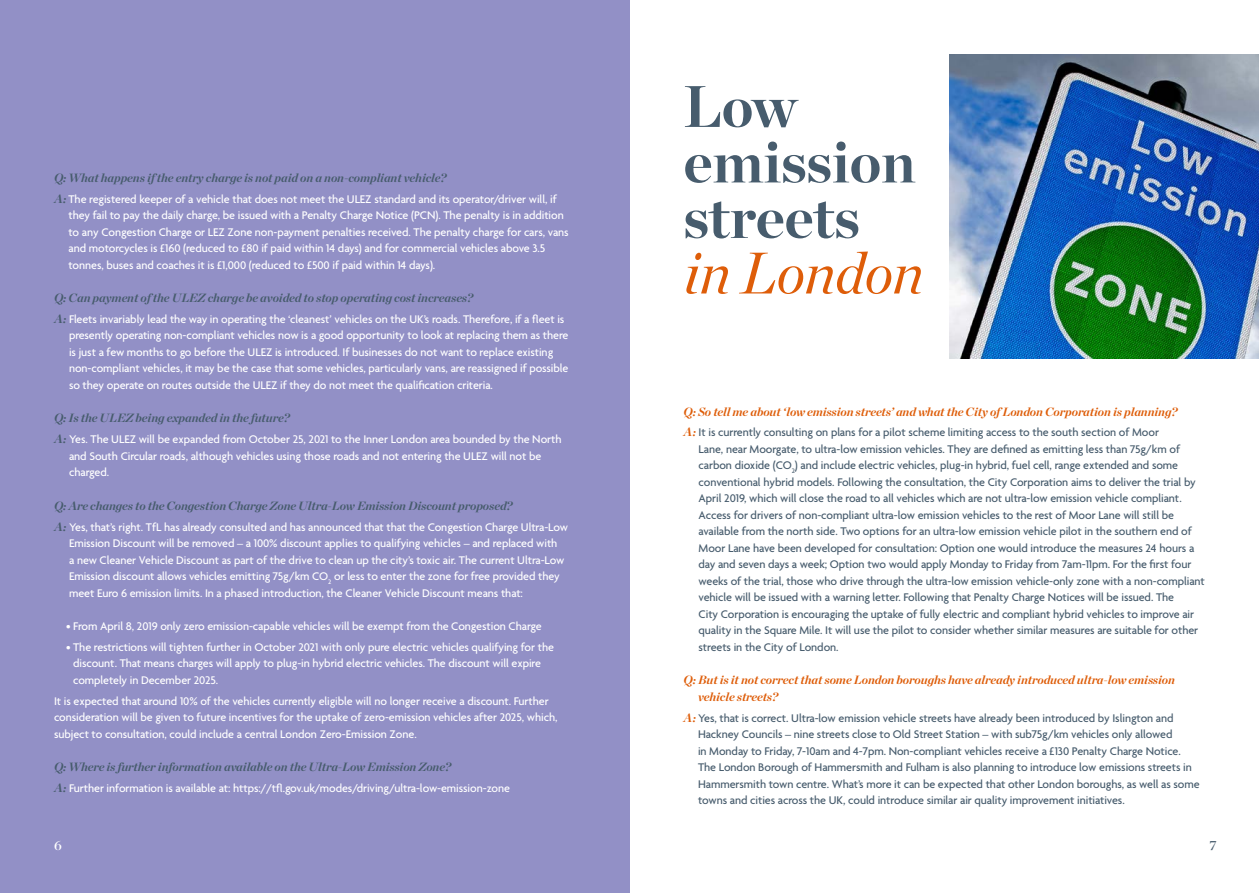
<style>
.page{position:relative;width:1259px;height:893px;background:#fff}
.page>*{position:absolute;margin:0;border:0;box-sizing:border-box;transform-origin:0 0}
.t1{font:700 58.5px/55.5px "Chronicle Display";letter-spacing:-.005em;color:#475c6d}
.t2{font:italic 58.5px "Chronicle Display";letter-spacing:-.005em;color:#de5d09}
.t3{font:13.5px "Chronicle Display Semi";color:#fff}
.t4{font:13.5px "Chronicle Display Semi";color:#475c6d}
.t5{font:500 12px/16.5px "Agenda";letter-spacing:-.005em;color:#fff}
.t6{font:500 12px/16.5px "Agenda";letter-spacing:-.005em;color:#475c6d}
.t7{font:italic 700 12px "Chronicle Display";letter-spacing:-.005em;color:#475c6d}
.t8{font:italic 700 12px/16.5px "Chronicle Display";letter-spacing:-.005em;color:#de5d09}
.s1{font-family:"Chronicle Display";font-weight:700;font-style:italic;color:#475c6d}
.s2{font-family:"Chronicle Display";font-weight:700;font-style:italic;color:#de5d09}
</style>
<div class="page">
<div style="left:0;top:0;width:629px;height:893px;background:#9290c6"></div>
<img style="left:950px;top:54px;width:309px;height:305px">
<p class="t7" style="left:54px;top:168px;width:394px">Q: What happens if the entry charge is not paid on a non-compliant vehicle?</p>
<p class="t5" style="left:68px;top:191px;width:502px;text-indent:-14px"><span class="s1">A:</span> The registered keeper of a vehicle that does not meet the ULEZ standard and its operator/driver will, if they fail to pay the daily charge, be issued with a Penalty Charge Notice (PCN). The penalty is in addition to any Congestion Charge or LEZ Zone non-payment penalties received. The penalty charge for cars, vans and motorcycles is £160 (reduced to £80 if paid within 14 days) and for commercial vehicles above 3.5 tonnes, buses and coaches it is £1,000 (reduced to £500 if paid within 14 days).</p>
<p class="t7" style="left:54px;top:288px;width:421px">Q: Can payment of the ULEZ charge be avoided to stop operating cost increases?</p>
<p class="t5" style="left:69px;top:312px;width:501px;text-indent:-15px"><span class="s1">A:</span> Fleets invariably lead the way in operating the ‘cleanest’ vehicles on the UK’s roads. Therefore, if a fleet is presently operating non-compliant vehicles now is a good opportunity to look at replacing them as there is just a few months to go before the ULEZ is introduced. If businesses do not want to replace existing non-compliant vehicles, it may be the case that some vehicles, particularly vans, are reassigned if possible so they operate on routes outside the ULEZ if they do not meet the qualification criteria.</p>
<p class="t7" style="left:54px;top:408px;width:237px">Q: Is the ULEZ being expanded in the future?</p>
<p class="t5" style="left:69px;top:432px;width:494px;text-indent:-15px"><span class="s1">A:</span> Yes. The ULEZ will be expanded from October 25, 2021 to the Inner London area bounded by the North and South Circular roads, although vehicles using those roads and not entering the ULEZ will not be charged.</p>
<p class="t7" style="left:54px;top:496px;width:460px">Q: Are changes to the Congestion Charge Zone Ultra-Low Emission Discount proposed?</p>
<p class="t5" style="left:69px;top:519px;width:500px;text-indent:-15px"><span class="s1">A:</span> Yes, that’s right. TfL has already consulted and has announced that that the Congestion Charge Ultra-Low Emission Discount will be removed – a 100% discount applies to qualifying vehicles – and replaced with<br>a new Cleaner Vehicle Discount as part of the drive to clean up the city’s toxic air. The current Ultra-Low Emission discount allows vehicles emitting 75g/km CO<sub>2</sub> or less to enter the zone for free provided they meet Euro 6 emission limits. In a phased introduction, the Cleaner Vehicle Discount means that:</p>
<p class="t5" style="left:66px;top:619px;width:477px">• From April 8, 2019 only zero emission-capable vehicles will be exempt from the Congestion Charge</p>
<p class="t5" style="left:73px;top:639px;width:482px;text-indent:-7px">• The restrictions will tighten further in October 2021 with only pure electric vehicles qualifying for the discount. That means charges will apply to plug-in hybrid electric vehicles. The discount will expire completely in December 2025.</p>
<p class="t5" style="left:54px;top:693px;width:505px">It is expected that around 10% of the vehicles currently eligible will no longer receive a discount. Further consideration will be given to future incentives for the uptake of zero-emission vehicles after 2025, which, subject to consultation, could include a central London Zero-Emission Zone.</p>
<p class="t7" style="left:54px;top:757px;width:398px">Q: Where is further information available on the Ultra-Low Emission Zone?</p>
<p class="t5" style="left:54px;top:780px;width:457px"><span class="s1">A:</span> Further information is available at: https://tfl.gov.uk/modes/driving/ultra-low-emission-zone</p>
<h1 class="t1" style="left:683px;top:75px;width:234px">Low emission streets</h1>
<h1 class="t2" style="left:683px;top:227px;width:241px">in London</h1>
<p class="t8" style="left:683px;top:402px;width:495px">Q: So tell me about ‘low emission streets’ and what the City of London Corporation is planning?</p>
<p class="t6" style="left:698px;top:425px;width:508px;text-indent:-15px"><span class="s2">A:</span> It is currently consulting on plans for a pilot scheme limiting access to the south section of Moor<br>Lane, near Moorgate, to ultra-low emission vehicles. They are defined as emitting less than 75g/km of carbon dioxide (CO<sub>2</sub>) and include electric vehicles, plug-in hybrid, fuel cell, range extended and some conventional hybrid models. Following the consultation, the City Corporation aims to deliver the trial by April 2019, which will close the road to all vehicles which are not ultra-low emission vehicle compliant.<br>Access for drivers of non-compliant ultra-low emission vehicles to the rest of Moor Lane will still be available from the north side. Two options for an ultra-low emission vehicle pilot in the southern end of Moor Lane have been developed for consultation: Option one would introduce the measures 24 hours a day and seven days a week; Option two would apply Monday to Friday from 7am-11pm. For the first four weeks of the trial, those who drive through the ultra-low emission vehicle-only zone with a non-compliant vehicle will be issued with a warning letter. Following that Penalty Charge Notices will be issued. The<br>City Corporation is encouraging the uptake of fully electric and compliant hybrid vehicles to improve air quality in the Square Mile. It will use the pilot to consider whether similar measures are suitable for other streets in the City of London.</p>
<p class="t8" style="left:698px;top:671px;width:478px;text-indent:-15px">Q: But is it not correct that some London boroughs have already introduced ultra-low emission vehicle streets?</p>
<p class="t6" style="left:698px;top:710px;width:503px;text-indent:-14px"><span class="s2">A:</span> Yes, that is correct. Ultra-low emission vehicle streets have already been introduced by Islington and Hackney Councils – nine streets close to Old Street Station – with sub75g/km vehicles only allowed<br>in Monday to Friday, 7-10am and 4-7pm. Non-compliant vehicles receive a £130 Penalty Charge Notice.<br>The London Borough of Hammersmith and Fulham is also planning to introduce low emissions streets in Hammersmith town centre. What’s more it can be expected that other London boroughs, as well as some towns and cities across the UK, could introduce similar air quality improvement initiatives.</p>
<p class="t3" style="left:54px;top:834px;width:9px">6</p>
<p class="t4" style="left:1209px;top:834px;width:9px">7</p>
</div>
